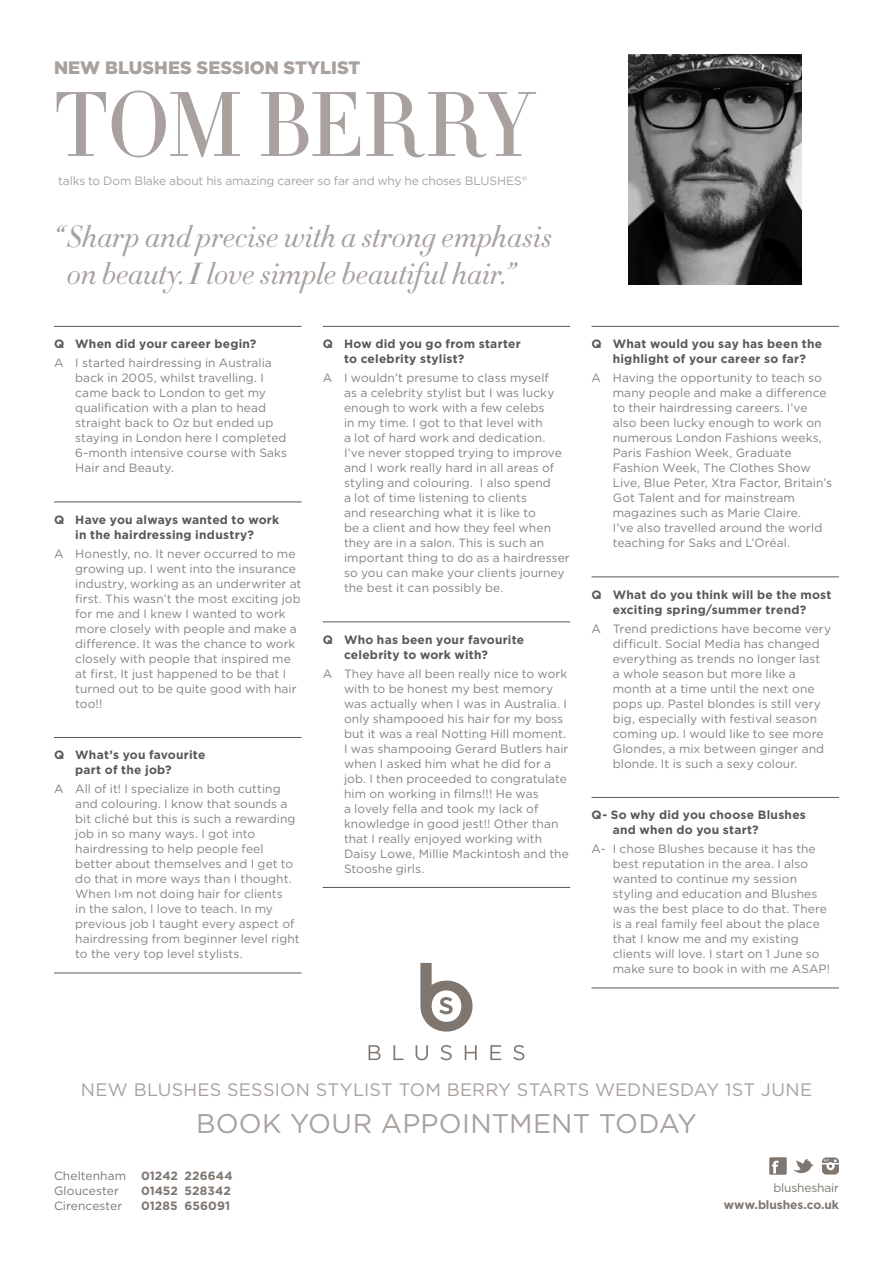
<style>
.page{position:relative;width:893px;height:1263px;background:#fff}
.page>*{position:absolute;margin:0;border:0;box-sizing:border-box;transform-origin:0 0}
.Answer{font:300 90px "Didot HTF 11";letter-spacing:-.03em;color:#a8a19d}
.Answer-2{font:italic 300 30px/37px "Didot HTF 11";letter-spacing:-.01em;color:#a8a19d}
.Answer-3{font:27px "Gotham HTF";letter-spacing:.005em;color:#a8a19d}
.Answer-4{font:18px "Gotham HTF";letter-spacing:.015em;color:#a8a19d}
.Answer-5{font:900 18px "Gotham HTF";color:#a8a19d}
.Answer-6{font:12px/15px "Gotham HTF";letter-spacing:.005em;color:#808285}
.Question{font:700 12px/15px "Gotham HTF";letter-spacing:.02em;color:#57585a}
.Answer-7{font:12px "Gotham HTF";letter-spacing:-.01em;color:#a8a19d}
.Opening_times{font:700 12px "Gotham HTF";letter-spacing:.005em;color:#7e766f}
.Opening_times-2{font:12px "Gotham HTF";letter-spacing:-.005em;color:#7e766f}
.s1{font-weight:400}
</style>
<div class="page">
<hr style="left:54px;top:326px;width:247px;height:1px;background:#57585a">
<hr style="left:54px;top:501px;width:247px;height:1px;background:#57585a">
<hr style="left:54px;top:737px;width:247px;height:1px;background:#57585a">
<hr style="left:54px;top:973px;width:247px;height:1px;background:#57585a">
<hr style="left:323px;top:326px;width:247px;height:1px;background:#57585a">
<hr style="left:323px;top:621px;width:247px;height:1px;background:#57585a">
<hr style="left:323px;top:887px;width:247px;height:1px;background:#57585a">
<hr style="left:591px;top:326px;width:248px;height:1px;background:#57585a">
<hr style="left:591px;top:576px;width:248px;height:1px;background:#57585a">
<hr style="left:591px;top:797px;width:248px;height:1px;background:#57585a">
<hr style="left:591px;top:987px;width:248px;height:1px;background:#57585a">
<img style="left:629px;top:54px;width:173px;height:230px">
<svg style="left:369px;top:1045px;width:12px;height:15px"></svg>
<svg style="left:393px;top:1045px;width:11px;height:15px"></svg>
<svg style="left:416px;top:1045px;width:12px;height:15px"></svg>
<svg style="left:440px;top:1045px;width:12px;height:15px"></svg>
<svg style="left:465px;top:1045px;width:12px;height:15px"></svg>
<svg style="left:490px;top:1045px;width:11px;height:15px"></svg>
<svg style="left:513px;top:1045px;width:11px;height:15px"></svg>
<svg style="left:420px;top:963px;width:53px;height:68px"></svg>
<svg style="left:793px;top:1159px;width:21px;height:14px"></svg>
<svg style="left:769px;top:1157px;width:18px;height:18px"></svg>
<svg style="left:822px;top:1157px;width:17px;height:17px"></svg>
<p class="Answer-5" style="left:54px;top:58px;width:308px">NEW BLUSHES SESSION STYLIST</p>
<p class="Answer" style="left:54px;top:71px;width:482px">TOM BERRY</p>
<p class="Answer-7" style="left:58px;top:174px;width:471px">talks to Dom Blake about his amazing career so far and why he choses BLUSHES<sup>®</sup></p>
<p class="Answer-2" style="left:67px;top:220px;width:487px;text-indent:-13px">“Sharp and precise with a strong emphasis on beauty. I love simple beautiful hair.”</p>
<p class="Question" style="left:54px;top:336px;width:204px">Q When did your career begin?</p>
<p class="Answer-6" style="left:75px;top:355px;width:213px;text-indent:-21px">A I started hairdressing in Australia back in 2005, whilst travelling. I came back to London to get my qualification with a plan to head straight back to Oz but ended up staying in London here I completed<br>6-month intensive course with Saks<br>Hair and Beauty.</p>
<p class="Question" style="left:54px;top:511px;width:227px;text-align:center">Q Have you always wanted to work in the hairdressing industry?</p>
<p class="Answer-6" style="left:75px;top:546px;width:228px;text-indent:-21px">A Honestly, no. It never occurred to me growing up. I went into the insurance industry, working as an underwriter at first. This wasn’t the most exciting job for me and I knew I wanted to work more closely with people and make a difference. It was the chance to work closely with people that inspired me at first, It just happened to be that I turned out to be quite good with hair too!!</p>
<p class="Question" style="left:75px;top:747px;width:132px;text-indent:-21px">Q What’s you favourite part of the job?</p>
<p class="Answer-6" style="left:75px;top:781px;width:226px;text-indent:-21px">A All of it! I specialize in both cutting and colouring. I know that sounds a bit cliché but this is such a rewarding job in so many ways. I got into hairdressing to help people feel better about themselves and I get to do that in more ways than I thought.<br>When I›m not doing hair for clients<br>in the salon, I love to teach. In my previous job I taught every aspect of hairdressing from beginner level right to the very top level stylists.</p>
<p class="Question" style="left:344px;top:336px;width:178px;text-indent:-21px">Q How did you go from starter to celebrity stylist?</p>
<p class="Answer-6" style="left:344px;top:370px;width:227px;text-indent:-21px">A I wouldn’t presume to class myself<br>as a celebrity stylist but I was lucky enough to work with a few celebs<br>in my time. I got to that level with<br>a lot of hard work and dedication.<br>I’ve never stopped trying to improve and I work really hard in all areas of styling and colouring. I also spend<br>a lot of time listening to clients<br>and researching what it is like to<br>be a client and how they feel when they are in a salon. This is such an important thing to do as a hairdresser so you can make your clients journey the best it can possibly be.</p>
<p class="Question" style="left:344px;top:631px;width:182px;text-indent:-21px">Q Who has been your favourite celebrity to work with?</p>
<p class="Answer-6" style="left:344px;top:666px;width:226px;text-indent:-21px">A They have all been really nice to work with to be honest my best memory was actually when I was in Australia. I only shampooed his hair for my boss but it was a real Notting Hill moment.<br>I was shampooing Gerard Butlers hair when I asked him what he did for a job. I then proceeded to congratulate him on working in films!!! He was<br>a lovely fella and took my lack of knowledge in good jest!! Other than that I really enjoyed working with Daisy Lowe, Millie Mackintosh and the Stooshe girls.</p>
<p class="Question" style="left:591px;top:336px;width:232px;text-align:center">Q What would you say has been the highlight of your career so far?</p>
<p class="Answer-6" style="left:613px;top:370px;width:221px;text-indent:-21px">A Having the opportunity to teach so many people and make a difference to their hairdressing careers. I’ve also been lucky enough to work on numerous London Fashions weeks, Paris Fashion Week, Graduate Fashion Week, The Clothes Show Live, Blue Peter, Xtra Factor, Britain’s Got Talent and for mainstream magazines such as Marie Claire.<br>I’ve also travelled around the world teaching for Saks and L’Oréal.</p>
<p class="Question" style="left:591px;top:586px;width:241px;text-align:center">Q What do you think will be the most exciting spring/summer trend?</p>
<p class="Answer-6" style="left:613px;top:621px;width:220px;text-indent:-21px">A Trend predictions have become very difficult. Social Media has changed everything as trends no longer last<br>a whole season but more like a month at a time until the next one pops up. Pastel blondes is still very big, especially with festival season coming up. I would like to see more Glondes, a mix between ginger and blonde. It is such a sexy colour.</p>
<p class="Question" style="left:613px;top:807px;width:195px;text-indent:-21px">Q- So why did you choose Blushes and when do you start?</p>
<p class="Answer-6" style="left:613px;top:841px;width:219px;text-indent:-21px">A- I chose Blushes because it has the best reputation in the area. I also wanted to continue my session styling and education and Blushes was the best place to do that. There is a real family feel about the place that I know me and my existing clients will love. I start on 1 June so make sure to book in with me ASAP!</p>
<p class="Answer-4" style="left:81px;top:1079px;width:733px">NEW BLUSHES SESSION STYLIST TOM BERRY STARTS WEDNESDAY 1ST JUNE</p>
<p class="Answer-3" style="left:196px;top:1109px;width:502px">BOOK YOUR APPOINTMENT TODAY</p>
<p class="Opening_times" style="left:54px;top:1169px;width:180px"><span class="s1">Cheltenham</span> 01242 226644</p>
<p class="Opening_times-2" style="left:54px;top:1184px;width:66px">Gloucester</p>
<p class="Opening_times" style="left:141px;top:1184px;width:91px">01452 528342</p>
<p class="Opening_times-2" style="left:54px;top:1199px;width:70px">Cirencester</p>
<p class="Opening_times" style="left:141px;top:1199px;width:91px">01285 656091</p>
<p class="Opening_times-2" style="left:773px;top:1181px;width:67px">blusheshair</p>
<p class="Opening_times" style="left:724px;top:1198px;width:117px">www.blushes.co.uk</p>
</div>
